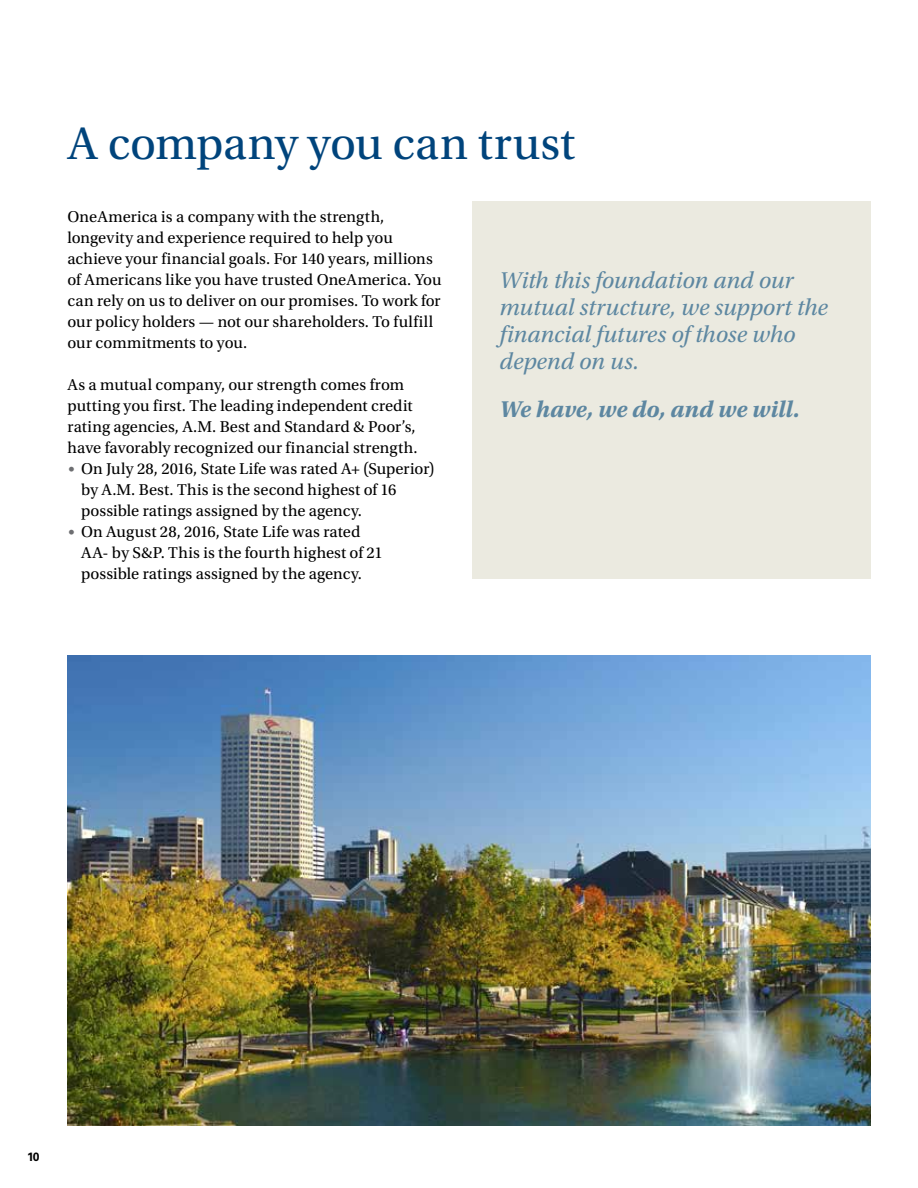
<style>
.page{position:relative;width:918px;height:1188px;background:#fff}
.page>*{position:absolute;margin:0;border:0;box-sizing:border-box;transform-origin:0 0}
.t1{font:48px "Utopia Std";color:#00447c}
.t2{font:italic 24px/27px "Utopia Std";letter-spacing:-.005em;color:#5d87a1}
.t3{font:italic 700 24px "Utopia Std";letter-spacing:-.005em;color:#5d87a1}
.t4{font:16.5px/21px "Utopia Std";letter-spacing:.005em;color:#000}
.t5{font:700 12px "Univers LT Std";color:#000}
.s1{font-family:"Univers LT Std";font-weight:300;font-stretch:condensed;font-size:13.5px;color:#6d6e71}
</style>
<div class="page">
<div style="left:472px;top:201px;width:399px;height:378px;background:#ebeae0"></div>
<img style="left:68px;top:656px;width:803px;height:469px">
<h1 class="t1" style="left:68px;top:118px;width:509px">A company you can trust</h1>
<p class="t4" style="left:68px;top:207px;width:376px">OneAmerica is a company with the strength, longevity and experience required to help you achieve your financial goals. For 140 years, millions of Americans like you have trusted OneAmerica. You can rely on us to deliver on our promises. To work for our policy holders — not our shareholders. To fulfill our commitments to you.</p>
<p class="t4" style="left:68px;top:375px;width:352px">As a mutual company, our strength comes from putting you first. The leading independent credit rating agencies, A.M. Best and Standard &amp; Poor’s, have favorably recognized our financial strength.</p>
<p class="t4" style="left:81px;top:459px;width:355px;text-indent:-14px"><span class="s1">•</span> On July 28, 2016, State Life was rated A+ (Superior) by A.M. Best. This is the second highest of 16 possible ratings assigned by the agency.</p>
<p class="t4" style="left:81px;top:522px;width:303px;text-indent:-14px"><span class="s1">•</span> On August 28, 2016, State Life was rated<br>AA- by S&amp;P. This is the fourth highest of 21 possible ratings assigned by the agency.</p>
<p class="t2" style="left:500px;top:267px;width:330px">With this foundation and our mutual structure, we support the financial futures of those who depend on us.</p>
<p class="t3" style="left:500px;top:395px;width:302px">We have, we do, and we will.</p>
<p class="t5" style="left:27px;top:1150px;width:14px">10</p>
</div>
